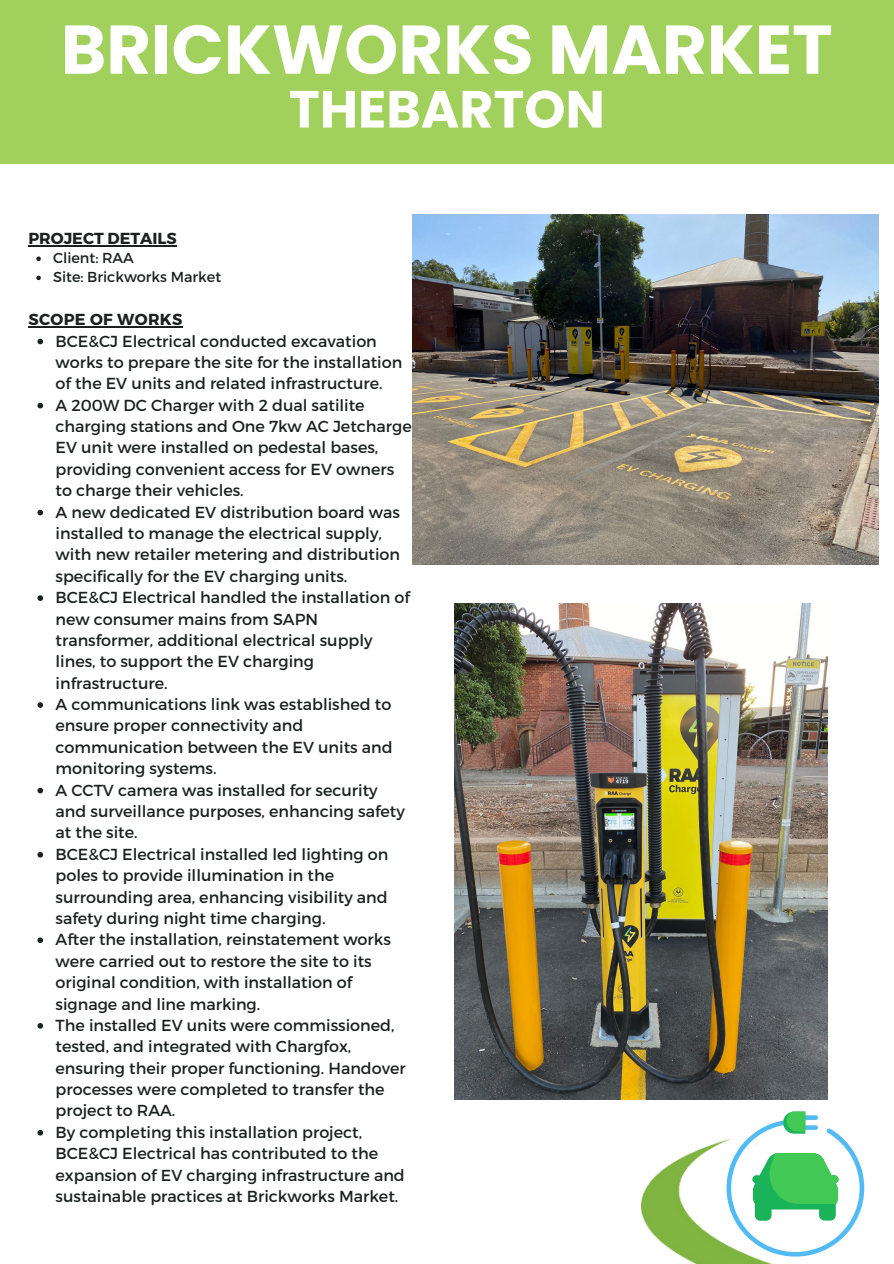
<style>
.page{position:relative;width:894px;height:1264px;background:#fff}
.page>*{position:absolute;margin:0;border:0;box-sizing:border-box;transform-origin:0 0}
.t1{font:700 68.85px "Poppins";color:#fff}
.t2{font:700 52.35px "Poppins";color:#fff}
.t3{font:15.9px/21.3px "Montserrat";color:#1c2120}
.t4{font:700 15.9px "Montserrat";color:#1c2120}
.t5{font:700 15.9px "Montserrat";letter-spacing:.02em;color:#1c2120}
.t6{font:14.4px "Montserrat";color:#1c2120}
</style>
<div class="page">
<img style="left:641px;top:1139px;width:224px;height:124px">
<svg style="left:726px;top:1111px;width:138px;height:145px"></svg>
<div style="left:0;top:0;width:893px;height:163px;background:#a1d05c"></div>
<img style="left:412px;top:214px;width:465px;height:350px">
<img style="left:455px;top:603px;width:372px;height:496px">
<hr style="left:28px;top:245px;width:149px;height:1px;background:#1c2120">
<svg style="left:36px;top:256px;width:5px;height:5px"></svg>
<svg style="left:36px;top:276px;width:5px;height:4px"></svg>
<hr style="left:28px;top:326px;width:155px;height:1px;background:#1c2120">
<svg style="left:37px;top:339px;width:6px;height:5px"></svg>
<svg style="left:37px;top:403px;width:6px;height:5px"></svg>
<svg style="left:37px;top:510px;width:6px;height:5px"></svg>
<svg style="left:37px;top:595px;width:6px;height:6px"></svg>
<svg style="left:37px;top:702px;width:6px;height:6px"></svg>
<svg style="left:37px;top:787px;width:6px;height:6px"></svg>
<svg style="left:37px;top:852px;width:6px;height:5px"></svg>
<svg style="left:37px;top:937px;width:6px;height:6px"></svg>
<svg style="left:37px;top:1023px;width:6px;height:5px"></svg>
<svg style="left:37px;top:1130px;width:6px;height:5px"></svg>
<p class="t1" style="left:61px;top:1px;width:773px">BRICKWORKS MARKET</p>
<p class="t2" style="left:289px;top:73px;width:317px">THEBARTON</p>
<p class="t4" style="left:28px;top:228px;width:150px">PROJECT DETAILS</p>
<p class="t6" style="left:53px;top:249px;width:82px">Client: RAA</p>
<h3 class="t6" style="left:53px;top:268px;width:170px">Site: Brickworks Market</h3>
<p class="t5" style="left:28px;top:309px;width:155px">SCOPE OF WORKS</p>
<p class="t3" style="left:56px;top:329px;width:348px">BCE&amp;CJ Electrical conducted excavation works to prepare the site for the installation of the EV units and related infrastructure.</p>
<p class="t3" style="left:56px;top:393px;width:357px">A 200W DC Charger with 2 dual satilite charging stations and One 7kw AC Jetcharge EV unit were installed on pedestal bases, providing convenient access for EV owners to charge their vehicles.</p>
<p class="t3" style="left:56px;top:500px;width:346px">A new dedicated EV distribution board was installed to manage the electrical supply, with new retailer metering and distribution specifically for the EV charging units.</p>
<p class="t3" style="left:56px;top:586px;width:355px">BCE&amp;CJ Electrical handled the installation of new consumer mains from SAPN transformer, additional electrical supply lines, to support the EV charging infrastructure.</p>
<p class="t3" style="left:56px;top:693px;width:338px">A communications link was established to ensure proper connectivity and communication between the EV units and monitoring systems.</p>
<p class="t3" style="left:56px;top:778px;width:350px">A CCTV camera was installed for security and surveillance purposes, enhancing safety at the site.</p>
<p class="t3" style="left:56px;top:842px;width:334px">BCE&amp;CJ Electrical installed led lighting on poles to provide illumination in the surrounding area, enhancing visibility and safety during night time charging.</p>
<p class="t3" style="left:56px;top:928px;width:336px">After the installation, reinstatement works were carried out to restore the site to its original condition, with installation of signage and line marking.</p>
<p class="t3" style="left:56px;top:1013px;width:351px">The installed EV units were commissioned, tested, and integrated with Chargfox, ensuring their proper functioning. Handover processes were completed to transfer the project to RAA.</p>
<p class="t3" style="left:56px;top:1120px;width:350px">By completing this installation project, BCE&amp;CJ Electrical has contributed to the expansion of EV charging infrastructure and sustainable practices at Brickworks Market.</p>
</div>
